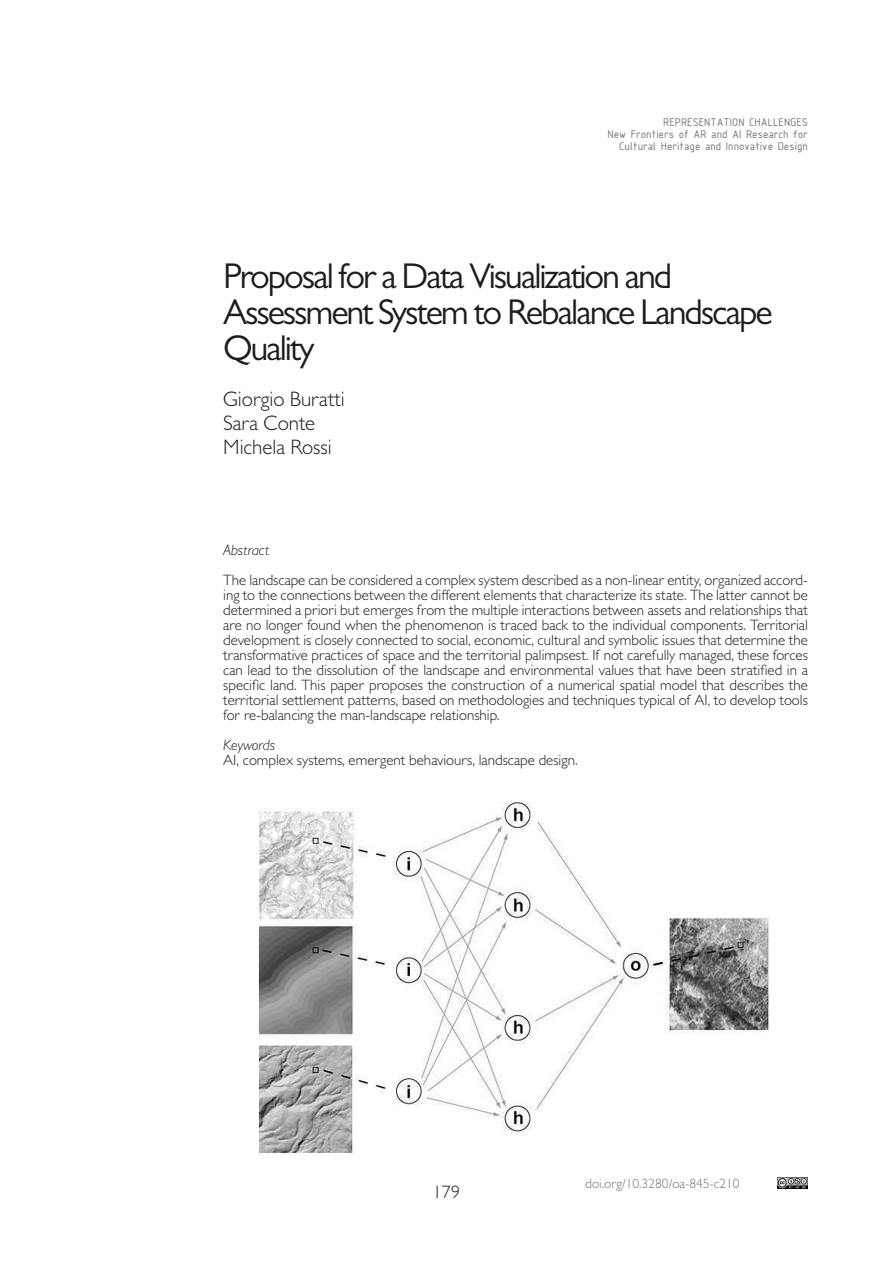
<style>
.page{position:relative;width:893px;height:1263px;background:#fff}
.page>*{position:absolute;margin:0;border:0;box-sizing:border-box;transform-origin:0 0}
.t1{font:36px/36px "Gill Sans";letter-spacing:-.06em;color:#1d1d1b}
.t2{font:300 21px "Gill Sans";color:#1d1d1b}
.t3{font:300 18px "Gill Sans";color:#1d1d1b}
.t4{font:300 15px/15px "Gill Sans";color:#1d1d1b;text-align:justify}
.t5{font:italic 300 15px "Gill Sans";color:#1d1d1b}
.t6{font:300 13.5px "Gill Sans";color:#757574}
.t7{font:12px/12px "ISOCPEUR";color:#757574;text-align:right}
</style>
<div class="page">
<img style="left:778px;top:1178px;width:30px;height:10px">
<img style="left:258px;top:801px;width:511px;height:353px">
<p class="t7" style="left:608px;top:116px;width:202px">REPRESENTATION CHALLENGES<br>New Frontiers of AR and AI Research for<br>Cultural Heritage and Innovative Design</p>
<p class="t1" style="left:223px;top:258px;width:551px">Proposal for a Data Visualization and<br>Assessment System to Rebalance Landscape<br>Quality</p>
<p class="t2" style="left:223px;top:386px;width:123px">Giorgio Buratti</p>
<p class="t2" style="left:223px;top:410px;width:94px">Sara Conte</p>
<p class="t2" style="left:223px;top:434px;width:110px">Michela Rossi</p>
<p class="t5" style="left:223px;top:541px;width:48px">Abstract</p>
<p class="t4" style="left:223px;top:573px;width:586px">The landscape can be considered a complex system described as a non-linear entity, organized accord&shy;ing to the connections between the different elements that characterize its state. The latter cannot be determined a priori but emerges from the multiple interactions between assets and relationships that are no longer found when the phenomenon is traced back to the individual components. Territorial development is closely connected to social, economic, cultural and symbolic issues that determine the transformative practices of space and the territorial palimpsest. If not carefully managed, these forces can lead to the dissolution of the landscape and environmental values that have been stratified in a specific land. This paper proposes the construction of a numerical spatial model that describes the territorial settlement patterns, based on methodologies and techniques typical of AI, to develop tools for re-balancing the man-landscape relationship.</p>
<p class="t5" style="left:223px;top:736px;width:53px">Keywords</p>
<p class="t4" style="left:223px;top:753px;width:356px">AI, complex systems, emergent behaviours, landscape design.</p>
<p class="t3" style="left:433px;top:1181px;width:28px">179</p>
<p class="t6" style="left:585px;top:1175px;width:156px">doi.org/10.3280/oa-845-c210</p>
</div>
